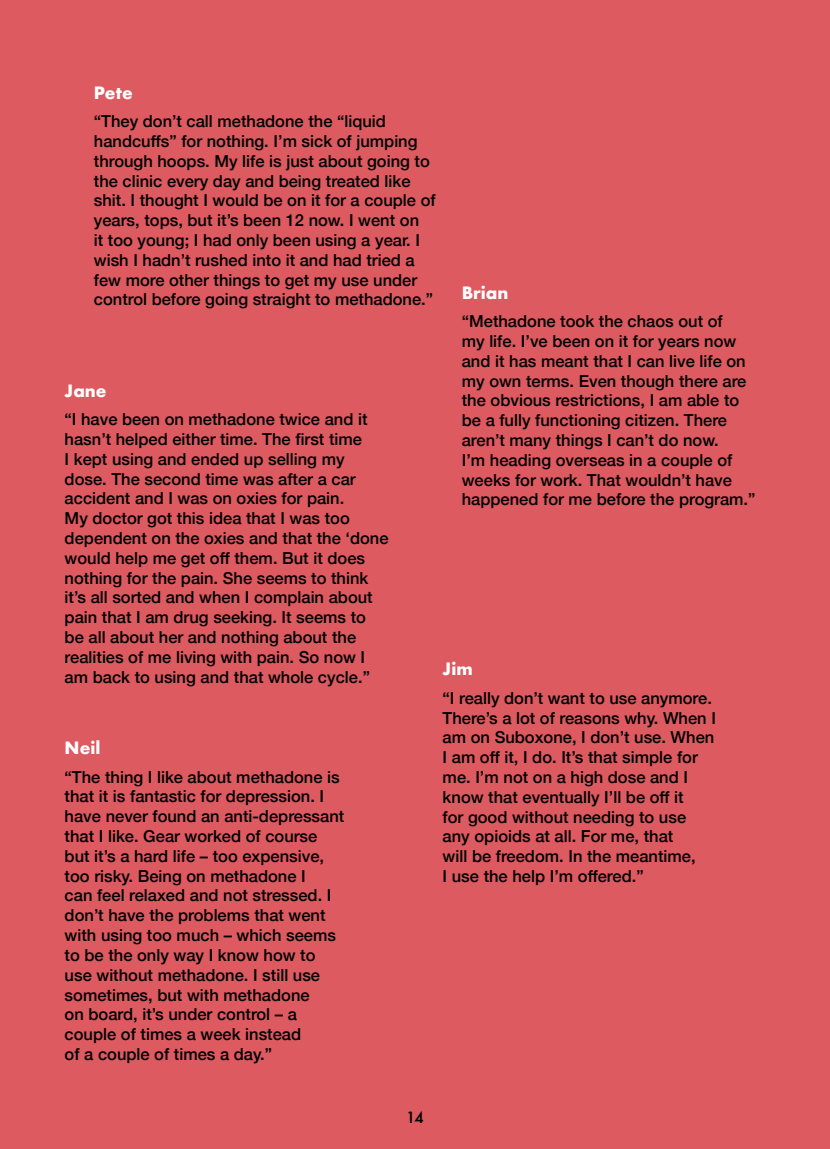
<style>
.page{position:relative;width:830px;height:1149px;background:#fff}
.page>*{position:absolute;margin:0;border:0;box-sizing:border-box;transform-origin:0 0}
.t1{font:500 16.5px/19.8px "Helvetica Neue";color:#000}
.t2{font:700 16.5px "Futura";color:#fff}
.t3{font:500 15px "Futura";color:#000}
</style>
<div class="page">
<div style="left:0;top:0;width:829px;height:1148px;background:#dc5a60"></div>
<p class="t2" style="left:94px;top:81px;width:40px">Pete</p>
<p class="t1" style="left:94px;top:110px;width:343px">“They don’t call methadone the “liquid handcuffs” for nothing. I’m sick of jumping through hoops. My life is just about going to the clinic every day and being treated like shit. I thought I would be on it for a couple of years, tops, but it’s been 12 now. I went on<br>it too young; I had only been using a year. I wish I hadn’t rushed into it and had tried a few more other things to get my use under control before going straight to methadone.”</p>
<p class="t2" style="left:461px;top:280px;width:48px">Brian</p>
<p class="t1" style="left:461px;top:310px;width:295px">“Methadone took the chaos out of<br>my life. I’ve been on it for years now and it has meant that I can live life on my own terms. Even though there are the obvious restrictions, I am able to be a fully functioning citizen. There aren’t many things I can’t do now.<br>I’m heading overseas in a couple of weeks for work. That wouldn’t have happened for me before the program.”</p>
<p class="t2" style="left:65px;top:378px;width:43px">Jane</p>
<p class="t1" style="left:65px;top:408px;width:325px">“I have been on methadone twice and it hasn’t helped either time. The first time<br>I kept using and ended up selling my dose. The second time was after a car accident and I was on oxies for pain.<br>My doctor got this idea that I was too dependent on the oxies and that the ‘done would help me get off them. But it does nothing for the pain. She seems to think it’s all sorted and when I complain about pain that I am drug seeking. It seems to be all about her and nothing about the realities of me living with pain. So now I am back to using and that whole cycle.”</p>
<p class="t2" style="left:442px;top:657px;width:32px">Jim</p>
<p class="t1" style="left:442px;top:686px;width:275px">“I really don’t want to use anymore.<br>There’s a lot of reasons why. When I am on Suboxone, I don’t use. When<br>I am off it, I do. It’s that simple for me. I’m not on a high dose and I know that eventually I’ll be off it<br>for good without needing to use any opioids at all. For me, that<br>will be freedom. In the meantime,<br>I use the help I’m offered.”</p>
<p class="t2" style="left:65px;top:735px;width:37px">Neil</p>
<p class="t1" style="left:65px;top:765px;width:281px">“The thing I like about methadone is that it is fantastic for depression. I have never found an anti-depressant that I like. Gear worked of course but it’s a hard life – too expensive, too risky. Being on methadone I<br>can feel relaxed and not stressed. I don’t have the problems that went with using too much – which seems to be the only way I know how to use without methadone. I still use sometimes, but with methadone<br>on board, it’s under control – a couple of times a week instead<br>of a couple of times a day.”</p>
<p class="t3" style="left:406px;top:1106px;width:19px">14</p>
</div>
